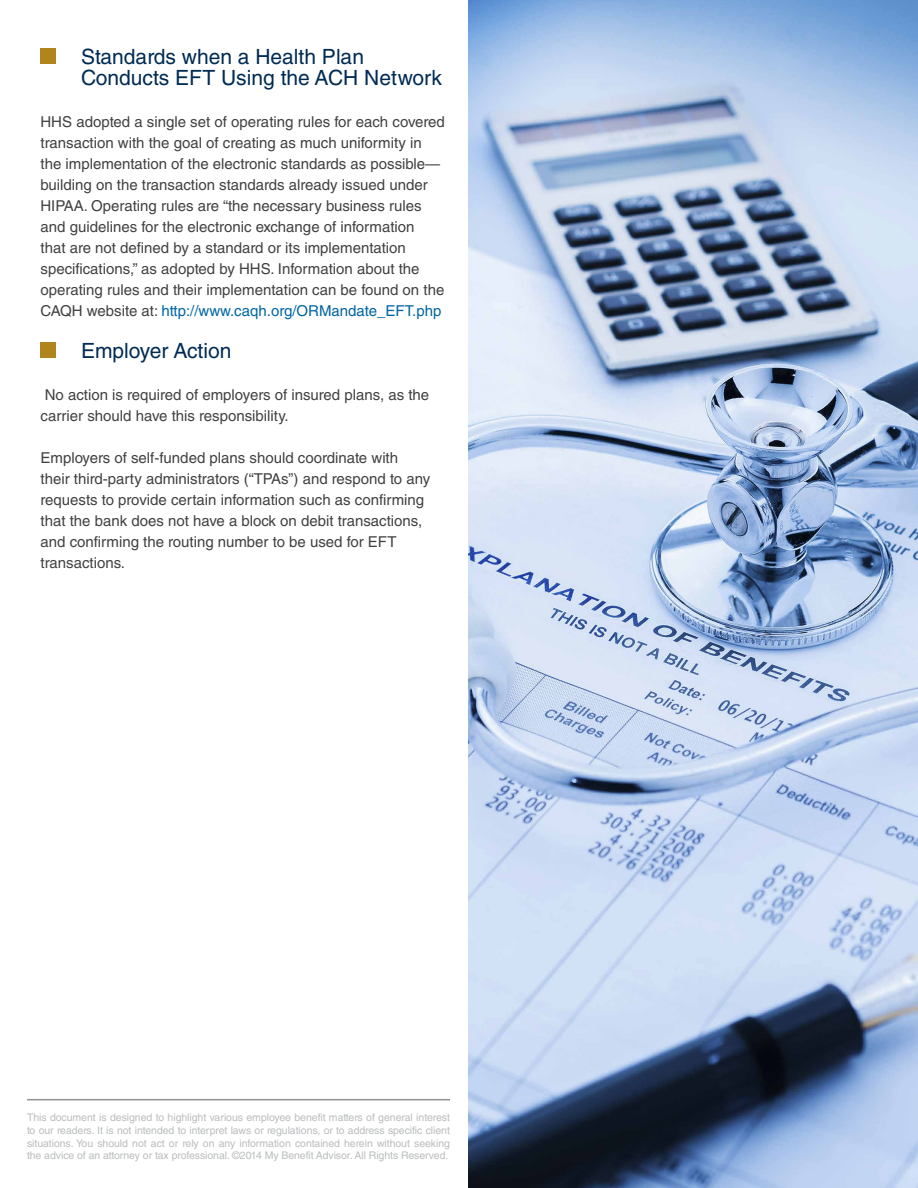
<style>
.page{position:relative;width:918px;height:1188px;background:#fff}
.page>*{position:absolute;margin:0;border:0;box-sizing:border-box;transform-origin:0 0}
.t1{font:21px/21px "Helvetica LT Std";color:#002b54}
.t2{font:15px/21px "Helvetica LT Std";color:#414042}
.t3{font:10.5px/12.6px "Helvetica LT Std";letter-spacing:-.005em;color:#babcbe;text-align:justify}
.s1{color:#0065a4}
</style>
<div class="page">
<hr style="left:27px;top:1099px;width:423px;height:1px;background:#919195">
<img style="left:468px;top:0;width:450px;height:1188px">
<div style="left:40px;top:48px;width:16px;height:16px;background:#b0851e"></div>
<div style="left:40px;top:342px;width:16px;height:16px;background:#b0851e"></div>
<h1 class="t1" style="left:81px;top:46px;width:363px">Standards when a Health Plan<br>Conducts EFT Using the ACH Network</h1>
<p class="t2" style="left:40px;top:111px;width:406px">HHS adopted a single set of operating rules for each covered transaction with the goal of creating as much uniformity in the implementation of the electronic standards as possible— building on the transaction standards already issued under HIPAA. Operating rules are “the necessary business rules and guidelines for the electronic exchange of information<br>that are not defined by a standard or its implementation specifications,” as adopted by HHS. Information about the operating rules and their implementation can be found on the CAQH website at: <span class="s1">http://www.caqh.org/ORMandate_EFT.php</span></p>
<h1 class="t1" style="left:81px;top:340px;width:152px">Employer Action</h1>
<p class="t2" style="left:40px;top:384px;width:390px">No action is required of employers of insured plans, as the carrier should have this responsibility.</p>
<p class="t2" style="left:40px;top:447px;width:391px">Employers of self-funded plans should coordinate with their third-party administrators (“TPAs”) and respond to any requests to provide certain information such as confirming that the bank does not have a block on debit transactions, and confirming the routing number to be used for EFT transactions.</p>
<p class="t3" style="left:27px;top:1111px;width:425px">This document is designed to highlight various employee benefit matters of general interest to our readers. It is not intended to interpret laws or regulations, or to address specific client situations. You should not act or rely on any information contained herein without seeking the advice of an attorney or tax professional. ©2014 My Benefit Advisor. All Rights Reserved.</p>
</div>
